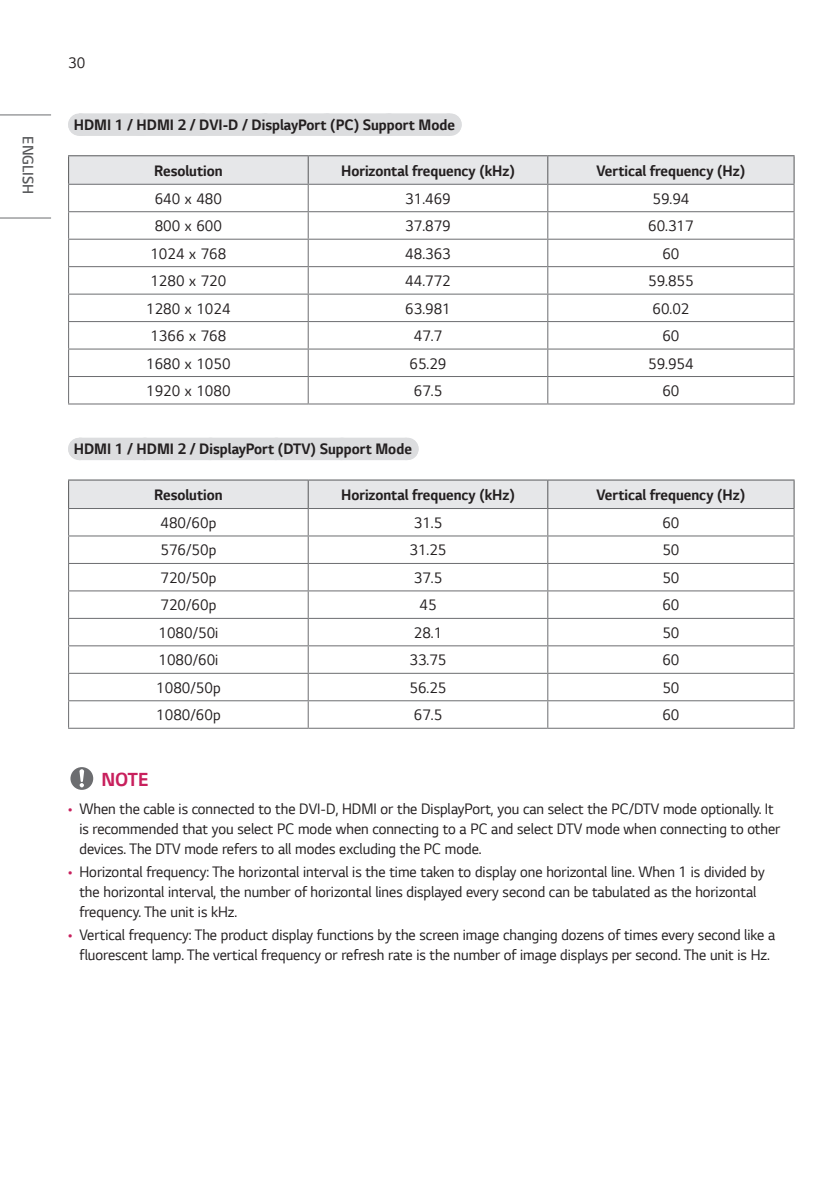
<style>
.page{position:relative;width:840px;height:1191px;background:#fff}
.page>*{position:absolute;margin:0;border:0;box-sizing:border-box;transform-origin:0 0}
.Warning{font:700 20px "LG Smart";color:#c8205d;scale:.95 1}
.Body_Center{font:16px/20px "LG Smart";color:#231f20;scale:.95 1}
.Body_Bold_Center{font:700 16px "LG Smart";color:#231f20;scale:.95 1}
.Gray_Title{font:700 16px "LG Smart";color:#231f20;scale:.95 1}
.t1{font:300 16px "LG Smart";color:#57585a;scale:.95 1}
.s1{color:#c8205d}
</style>
<div class="page">
<hr style="left:0;top:217px;width:51px;height:1px;background:#6c6d70">
<hr style="left:0;top:114px;width:51px;height:1px;background:#6c6d70">
<div style="left:79px;top:114px;width:370px;height:22px;background:#dcdddf"></div>
<svg style="left:141px;top:113px;width:277px;height:1px"></svg>
<svg style="left:449px;top:113px;width:1px;height:23px"></svg>
<div style="left:79px;top:438px;width:327px;height:22px;background:#dcdddf"></div>
<svg style="left:406px;top:438px;width:1px;height:22px"></svg>
<hr style="left:68px;top:155px;width:240px;height:1px;background:#57585a">
<svg style="left:68px;top:156px;width:726px;height:247px"></svg>
<hr style="left:68px;top:403px;width:240px;height:1px;background:#6c6d70">
<hr style="left:308px;top:403px;width:239px;height:1px;background:#6c6d70">
<hr style="left:547px;top:403px;width:247px;height:1px;background:#6c6d70">
<hr style="left:308px;top:155px;width:239px;height:1px;background:#57585a">
<hr style="left:547px;top:155px;width:247px;height:1px;background:#57585a">
<hr style="left:68px;top:479px;width:240px;height:1px;background:#57585a">
<svg style="left:68px;top:480px;width:726px;height:247px"></svg>
<hr style="left:68px;top:727px;width:240px;height:1px;background:#6c6d70">
<hr style="left:308px;top:727px;width:239px;height:1px;background:#6c6d70">
<hr style="left:547px;top:727px;width:247px;height:1px;background:#6c6d70">
<hr style="left:308px;top:479px;width:239px;height:1px;background:#57585a">
<hr style="left:547px;top:479px;width:247px;height:1px;background:#57585a">
<svg style="left:70px;top:767px;width:23px;height:23px"></svg>
<p class="t1" style="left:39px;top:136px;width:62px;rotate:90deg">ENGLISH</p>
<p class="Body_Center" style="left:68px;top:52px;width:20px">30</p>
<p class="Gray_Title" style="left:74px;top:114px;width:402px">HDMI 1 / HDMI 2 / DVI-D / DisplayPort (PC) Support Mode</p>
<p class="Body_Bold_Center" style="left:154px;top:160px;width:74px">Resolution</p>
<p class="Body_Bold_Center" style="left:341px;top:160px;width:184px">Horizontal frequency (kHz)</p>
<p class="Body_Bold_Center" style="left:596px;top:160px;width:158px">Vertical frequency (Hz)</p>
<p class="Body_Center" style="left:155px;top:188px;width:72px">640 x 480</p>
<p class="Body_Center" style="left:405px;top:188px;width:49px">31.469</p>
<p class="Body_Center" style="left:652px;top:188px;width:40px">59.94</p>
<p class="Body_Center" style="left:155px;top:215px;width:72px">800 x 600</p>
<p class="Body_Center" style="left:405px;top:215px;width:49px">37.879</p>
<p class="Body_Center" style="left:647px;top:215px;width:49px">60.317</p>
<p class="Body_Center" style="left:150px;top:243px;width:81px">1024 x 768</p>
<p class="Body_Center" style="left:405px;top:243px;width:49px">48.363</p>
<p class="Body_Center" style="left:662px;top:243px;width:20px">60</p>
<p class="Body_Center" style="left:150px;top:270px;width:81px">1280 x 720</p>
<p class="Body_Center" style="left:405px;top:270px;width:49px">44.772</p>
<p class="Body_Center" style="left:647px;top:270px;width:49px">59.855</p>
<p class="Body_Center" style="left:146px;top:298px;width:90px">1280 x 1024</p>
<p class="Body_Center" style="left:405px;top:298px;width:49px">63.981</p>
<p class="Body_Center" style="left:652px;top:298px;width:40px">60.02</p>
<p class="Body_Center" style="left:150px;top:325px;width:81px">1366 x 768</p>
<p class="Body_Center" style="left:413px;top:325px;width:31px">47.7</p>
<p class="Body_Center" style="left:662px;top:325px;width:20px">60</p>
<p class="Body_Center" style="left:146px;top:353px;width:90px">1680 x 1050</p>
<p class="Body_Center" style="left:409px;top:353px;width:40px">65.29</p>
<p class="Body_Center" style="left:647px;top:353px;width:49px">59.954</p>
<p class="Body_Center" style="left:146px;top:380px;width:90px">1920 x 1080</p>
<p class="Body_Center" style="left:413px;top:380px;width:31px">67.5</p>
<p class="Body_Center" style="left:662px;top:380px;width:20px">60</p>
<p class="Gray_Title" style="left:74px;top:438px;width:357px">HDMI 1 / HDMI 2 / DisplayPort (DTV) Support Mode</p>
<p class="Body_Bold_Center" style="left:154px;top:484px;width:74px">Resolution</p>
<p class="Body_Bold_Center" style="left:341px;top:484px;width:184px">Horizontal frequency (kHz)</p>
<p class="Body_Bold_Center" style="left:596px;top:484px;width:158px">Vertical frequency (Hz)</p>
<p class="Body_Center" style="left:160px;top:512px;width:60px">480/60p</p>
<p class="Body_Center" style="left:413px;top:512px;width:31px">31.5</p>
<p class="Body_Center" style="left:662px;top:512px;width:20px">60</p>
<p class="Body_Center" style="left:160px;top:539px;width:60px">576/50p</p>
<p class="Body_Center" style="left:409px;top:539px;width:40px">31.25</p>
<p class="Body_Center" style="left:662px;top:539px;width:20px">50</p>
<p class="Body_Center" style="left:160px;top:567px;width:60px">720/50p</p>
<p class="Body_Center" style="left:413px;top:567px;width:31px">37.5</p>
<p class="Body_Center" style="left:662px;top:567px;width:20px">50</p>
<p class="Body_Center" style="left:160px;top:594px;width:60px">720/60p</p>
<p class="Body_Center" style="left:419px;top:594px;width:20px">45</p>
<p class="Body_Center" style="left:662px;top:594px;width:20px">60</p>
<p class="Body_Center" style="left:158px;top:622px;width:64px">1080/50i</p>
<p class="Body_Center" style="left:413px;top:622px;width:31px">28.1</p>
<p class="Body_Center" style="left:662px;top:622px;width:20px">50</p>
<p class="Body_Center" style="left:158px;top:649px;width:64px">1080/60i</p>
<p class="Body_Center" style="left:409px;top:649px;width:40px">33.75</p>
<p class="Body_Center" style="left:662px;top:649px;width:20px">60</p>
<p class="Body_Center" style="left:156px;top:677px;width:69px">1080/50p</p>
<p class="Body_Center" style="left:409px;top:677px;width:40px">56.25</p>
<p class="Body_Center" style="left:662px;top:677px;width:20px">50</p>
<p class="Body_Center" style="left:156px;top:704px;width:69px">1080/60p</p>
<p class="Body_Center" style="left:413px;top:704px;width:31px">67.5</p>
<p class="Body_Center" style="left:662px;top:704px;width:20px">60</p>
<p class="Warning" style="left:101px;top:765px;width:51px">NOTE</p>
<p class="Body_Center" style="left:79px;top:798px;width:739px;text-indent:-11px"><span class="s1">•</span> When the cable is connected to the DVI-D, HDMI or the DisplayPort, you can select the PC/DTV mode optionally. It is recommended that you select PC mode when connecting to a PC and select DTV mode when connecting to other devices. The DTV mode refers to all modes excluding the PC mode.</p>
<p class="Body_Center" style="left:79px;top:861px;width:722px;text-indent:-11px"><span class="s1">•</span> Horizontal frequency: The horizontal interval is the time taken to display one horizontal line. When 1 is divided by the horizontal interval, the number of horizontal lines displayed every second can be tabulated as the horizontal frequency. The unit is kHz.</p>
<p class="Body_Center" style="left:68px;top:924px;width:745px;text-align:center"><span class="s1">•</span> Vertical frequency: The product display functions by the screen image changing dozens of times every second like a fluorescent lamp. The vertical frequency or refresh rate is the number of image displays per second. The unit is Hz.</p>
</div>
